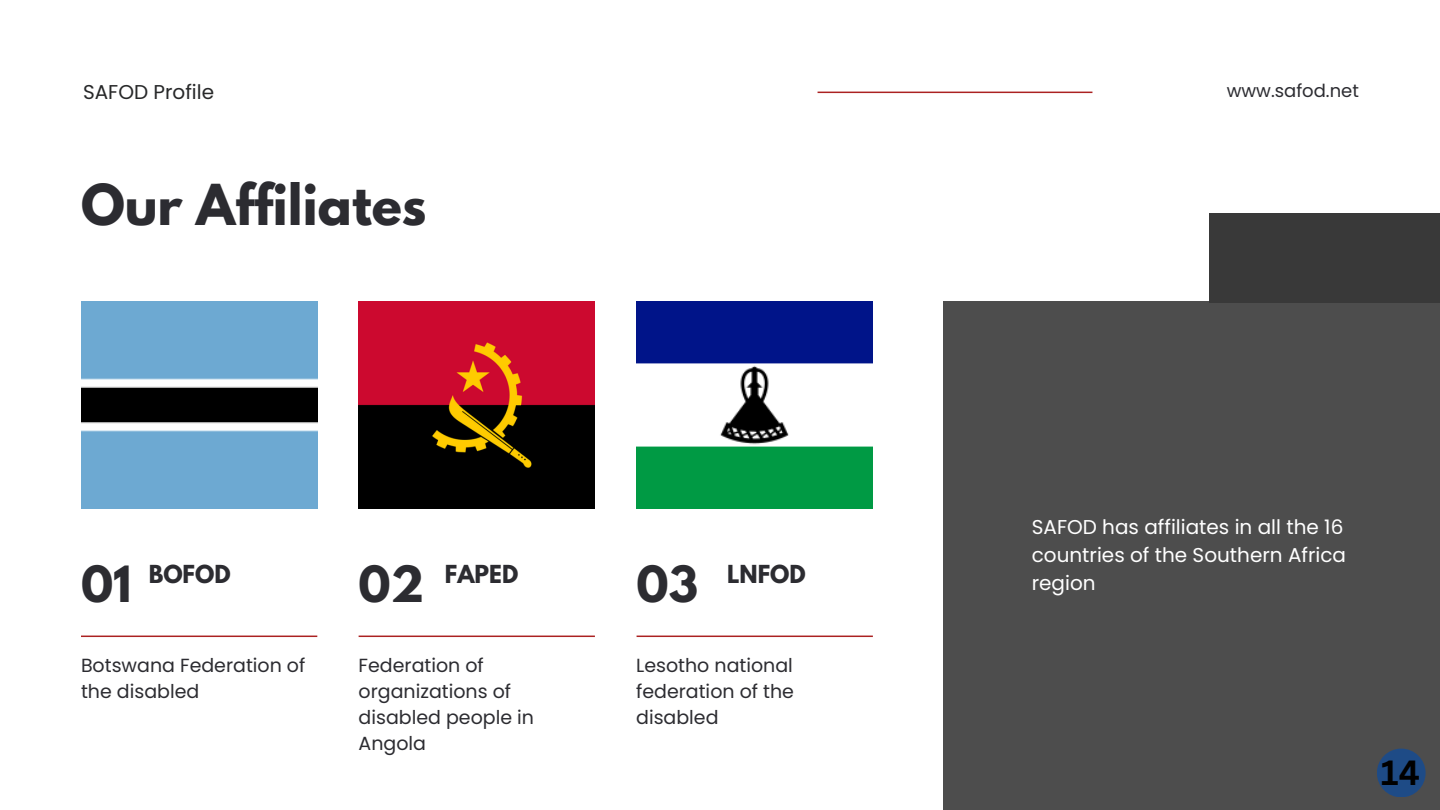
<style>
.page{position:relative;width:1440px;height:810px;background:#fff}
.page>*{position:absolute;margin:0;border:0;box-sizing:border-box;transform-origin:0 0}
.t1{font:700 50px "League Spartan";color:#2c2c31}
.t2{font:700 44.2px "League Spartan";color:#2c2c31}
.t3{font:700 34px "Canva Sans";color:#000}
.t4{font:700 22px "League Spartan";color:#2c2c31}
.t5{font:20px/27.8px "Poppins";color:#fff}
.t6{font:20px "Poppins";color:#272829}
.t7{font:19px/26.2px "Poppins";color:#2c2c31}
.t8{font:18px "Poppins";color:#2c2c31}
</style>
<div class="page">
<img style="left:81px;top:302px;width:236px;height:207px">
<img style="left:359px;top:302px;width:236px;height:207px">
<img style="left:637px;top:302px;width:236px;height:207px">
<div style="left:943px;top:302px;width:497px;height:508px;background:#4d4d4d"></div>
<hr style="left:81px;top:636px;width:236px;height:1px;background:#ab2222">
<hr style="left:359px;top:636px;width:236px;height:1px;background:#ab2222">
<hr style="left:637px;top:636px;width:236px;height:1px;background:#ab2222">
<div style="left:1210px;top:213px;width:230px;height:89px;background:#393939"></div>
<hr style="left:818px;top:92px;width:274px;height:1px;background:#ab2222">
<div style="left:1377px;top:749px;width:49px;height:48px;background:#1e4b86;border-radius:50%"></div>
<p class="t6" style="left:83px;top:78px;width:133px">SAFOD Profile</p>
<p class="t1" style="left:81px;top:180px;width:347px">Our Affiliates</p>
<p class="t4" style="left:149px;top:563px;width:83px">BOFOD</p>
<p class="t4" style="left:445px;top:563px;width:75px">FAPED</p>
<p class="t4" style="left:727px;top:563px;width:80px">LNFOD</p>
<p class="t2" style="left:81px;top:563px;width:52px">01</p>
<h1 class="t2" style="left:359px;top:563px;width:67px">02</h1>
<p class="t2" style="left:637px;top:563px;width:63px">03</p>
<p class="t7" style="left:81px;top:652px;width:226px">Botswana Federation of the disabled</p>
<p class="t7" style="left:359px;top:652px;width:177px">Federation of organizations of disabled people in<br>Angola</p>
<p class="t7" style="left:636px;top:652px;width:159px;text-align:justify">Lesotho national federation of the disabled</p>
<h3 class="t8" style="left:1227px;top:78px;width:134px">www.safod.net</h3>
<p class="t5" style="left:1032px;top:514px;width:316px">SAFOD has affiliates in all the 16 countries of the Southern Africa region</p>
<p class="t3" style="left:1381px;top:748px;width:41px">14</p>
</div>
